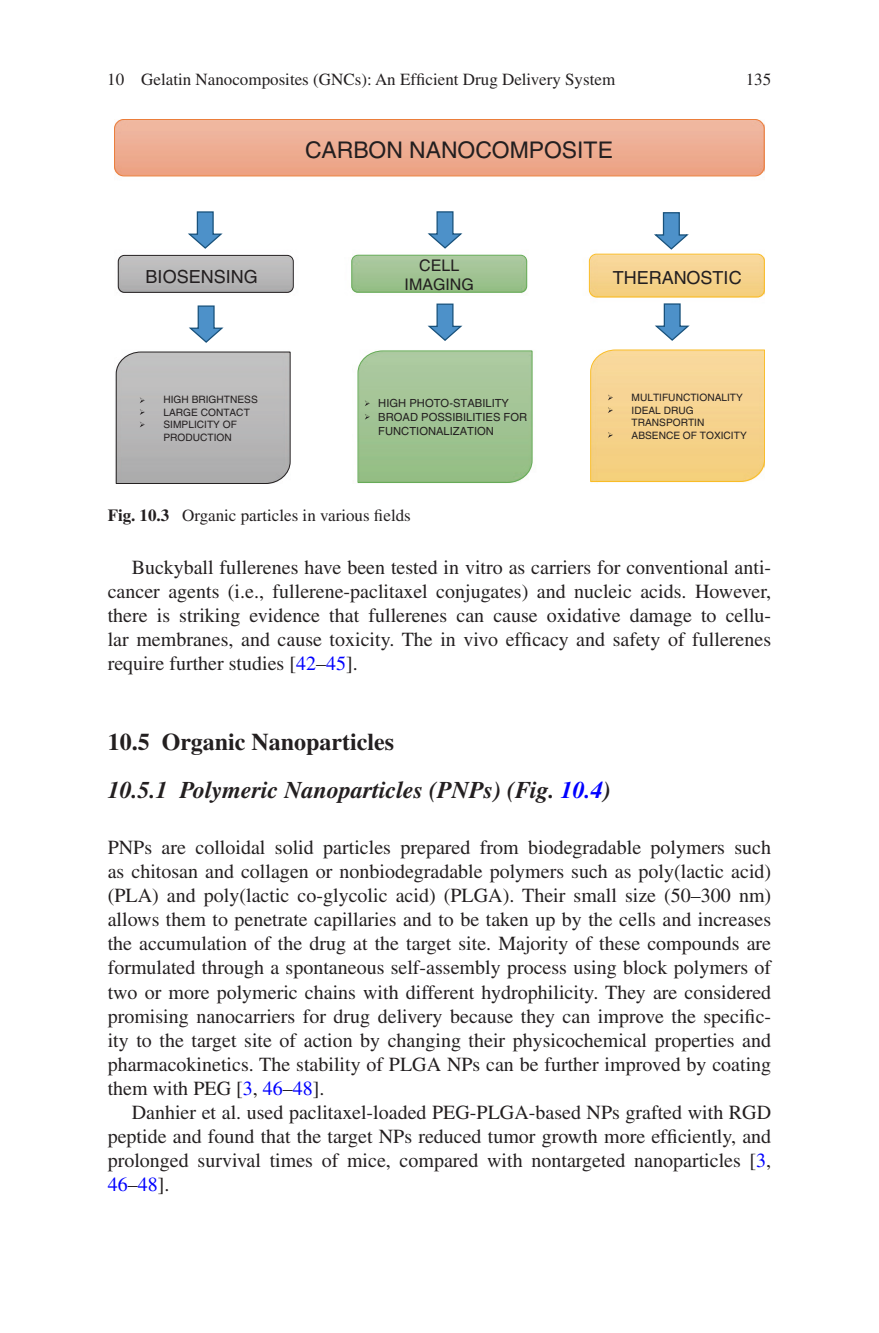
<style>
.page{position:relative;width:879px;height:1333px;background:#fff}
.page>*{position:absolute;margin:0;border:0;box-sizing:border-box;transform-origin:0 0}
.t1{font:italic 700 24px/48px "Times";color:#231f20}
.t2{font:23px "Helvetica";color:#231f20}
.t3{font:20px/24px "Times";color:#231f20;text-align:justify}
.t4{font:18px "Helvetica";color:#231f20}
.t5{font:17px "Times";color:#231f20}
.t6{font:16px/19.2px "Helvetica";color:#231f20;text-align:center}
.t7{font:11.2px/13.8px "Helvetica";color:#231f20}
.t8{font:10.2px/12.4px "Helvetica";color:#231f20}
.s1{font-weight:700}
.s2{color:#00f}
.s3{font-style:normal}
</style>
<div class="page">
<img style="left:114px;top:119px;width:650px;height:364px">
<div style="left:114px;top:119px;width:650px;height:57px;border:1px solid #eb7e3b;border-radius:9px"></div>
<div style="left:351px;top:255px;width:176px;height:37px;border:1px solid #63aa54;border-radius:6px"></div>
<div style="left:589px;top:254px;width:175px;height:43px;border:1px solid #fabc25;border-radius:7px"></div>
<svg style="left:427px;top:211px;width:37px;height:38px"></svg>
<svg style="left:654px;top:211px;width:36px;height:39px"></svg>
<svg style="left:427px;top:303px;width:37px;height:39px"></svg>
<svg style="left:654px;top:303px;width:37px;height:39px"></svg>
<svg style="left:357px;top:350px;width:175px;height:133px;background:#a1c494"></svg>
<svg style="left:590px;top:349px;width:175px;height:133px;background:#f6d28c"></svg>
<svg style="left:116px;top:211px;width:178px;height:273px"></svg>
<p class="t5" style="left:107px;top:70px;width:509px">10 Gelatin Nanocomposites (GNCs): An Efficient Drug Delivery System</p>
<p class="t5" style="left:746px;top:70px;width:27px">135</p>
<p class="t4" style="left:146px;top:266px;width:114px">BIOSENSING</p>
<p class="t8" style="left:163px;top:393px;width:96px">HIGH BRIGHTNESS<br>LARGE CONTACT<br>SIMPLICITY OF<br>PRODUCTION</p>
<p class="t2" style="left:305px;top:136px;width:309px">CARBON NANOCOMPOSITE</p>
<p class="t6" style="left:404px;top:255px;width:71px">CELL<br>IMAGING</p>
<p class="t4" style="left:613px;top:268px;width:130px">THERANOSTIC</p>
<p class="t7" style="left:378px;top:396px;width:150px">HIGH PHOTO-STABILITY<br>BROAD POSSIBILITIES FOR<br>FUNCTIONALIZATION</p>
<p class="t8" style="left:631px;top:391px;width:117px">MULTIFUNCTIONALITY<br>IDEAL DRUG<br>TRANSPORTIN<br>ABSENCE OF TOXICITY</p>
<p class="t5" style="left:108px;top:506px;width:305px"><span class="s1">Fig. 10.3</span> Organic particles in various fields</p>
<p class="t3" style="left:108px;top:555px;width:665px;text-indent:24px">Buckyball fullerenes have been tested in vitro as carriers for conventional anti&shy;cancer agents (i.e., fullerene-paclitaxel conjugates) and nucleic acids. However, there is striking evidence that fullerenes can cause oxidative damage to cellu&shy;lar membranes, and cause toxicity. The in vivo efficacy and safety of fullerenes require further studies [<span class="s2">42</span>–<span class="s2">45</span>].</p>
<p class="t1" style="left:108px;top:718px;width:505px"><span class="s3">10.5 Organic Nanoparticles<br></span>10.5.1 Polymeric Nanoparticles (PNPs) (Fig. <span class="s2">10.4</span>)</p>
<p class="t3" style="left:108px;top:835px;width:665px">PNPs are colloidal solid particles prepared from biodegradable polymers such as chitosan and collagen or nonbiodegradable polymers such as poly(lactic acid) (PLA) and poly(lactic co-glycolic acid) (PLGA). Their small size (50–300 nm) allows them to penetrate capillaries and to be taken up by the cells and increases the accumulation of the drug at the target site. Majority of these compounds are formulated through a spontaneous self-assembly process using block polymers of two or more polymeric chains with different hydrophilicity. They are considered promising nanocarriers for drug delivery because they can improve the specific&shy;ity to the target site of action by changing their physicochemical properties and pharmacokinetics. The stability of PLGA NPs can be further improved by coating them with PEG [<span class="s2">3</span>, <span class="s2">46</span>–<span class="s2">48</span>].</p>
<p class="t3" style="left:108px;top:1099px;width:665px;text-indent:24px">Danhier et al. used paclitaxel-loaded PEG-PLGA-based NPs grafted with RGD peptide and found that the target NPs reduced tumor growth more efficiently, and prolonged survival times of mice, compared with nontargeted nanoparticles [<span class="s2">3</span>, <span class="s2">46</span>–<span class="s2">48</span>].</p>
</div>
